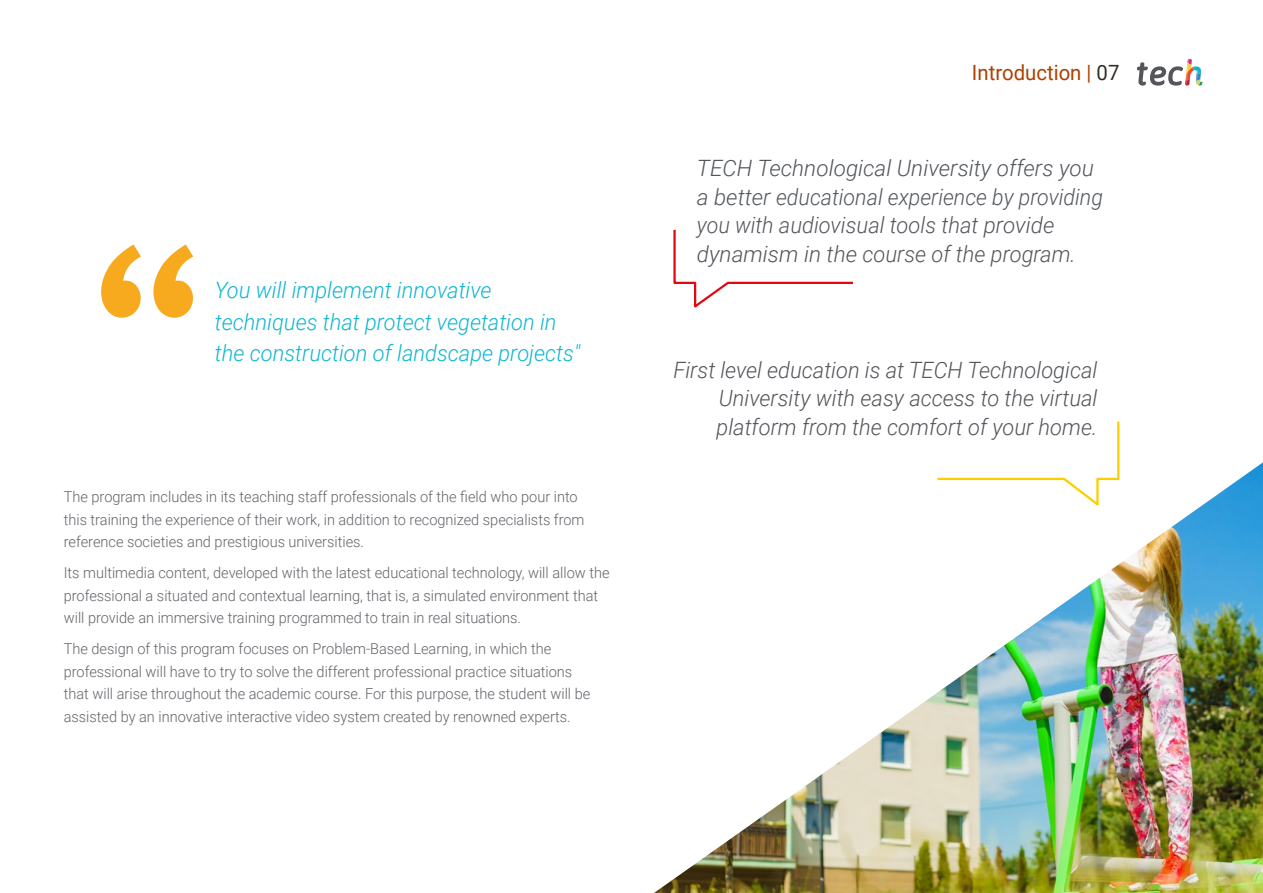
<style>
.page{position:relative;width:1263px;height:893px;background:#fff}
.page>*{position:absolute;margin:0;border:0;box-sizing:border-box;transform-origin:0 0}
.t1{font:italic 300 22.5px/28.5px "Roboto";color:#52555b;text-align:justify}
.t2{font:italic 300 22.5px/31.5px "Roboto";color:#0fb6cf}
.t3{font:21px "Roboto";color:#ae4000}
.t4{font:300 15px/22.5px "Roboto";color:#61646a}
.s1{color:#312e20}
</style>
<div class="page">
<svg style="left:101px;top:244px;width:92px;height:74px"></svg>
<svg style="left:1117px;top:421px;width:3px;height:41px"></svg>
<svg style="left:673px;top:229px;width:180px;height:79px"></svg>
<svg style="left:1137px;top:59px;width:65px;height:27px"></svg>
<img style="left:654px;top:462px;width:609px;height:431px">
<h1 class="t2" style="left:215px;top:273px;width:367px">You will implement innovative techniques that protect vegetation in the construction of landscape projects"</h1>
<p class="t4" style="left:64px;top:485px;width:522px">The program includes in its teaching staff professionals of the field who pour into this training the experience of their work, in addition to recognized specialists from reference societies and prestigious universities.</p>
<p class="t4" style="left:64px;top:561px;width:547px">Its multimedia content, developed with the latest educational technology, will allow the professional a situated and contextual learning, that is, a simulated environment that will provide an immersive training programmed to train in real situations.</p>
<p class="t4" style="left:64px;top:637px;width:528px">The design of this program focuses on Problem-Based Learning, in which the professional will have to try to solve the different professional practice situations that will arise throughout the academic course. For this purpose, the student will be assisted by an innovative interactive video system created by renowned experts.</p>
<h2 class="t3" style="left:972px;top:57px;width:149px">Introduction | <span class="s1">07</span></h2>
<h1 class="t1" style="left:697px;top:153px;width:408px;text-align:left">TECH Technological University offers you a better educational experience by providing you with audiovisual tools that provide dynamism in the course of the program.</h1>
<h1 class="t1" style="left:716px;top:355px;width:382px;text-indent:-43px">First level education is at TECH Technological University with easy access to the virtual platform from the comfort of your home.</h1>
</div>
